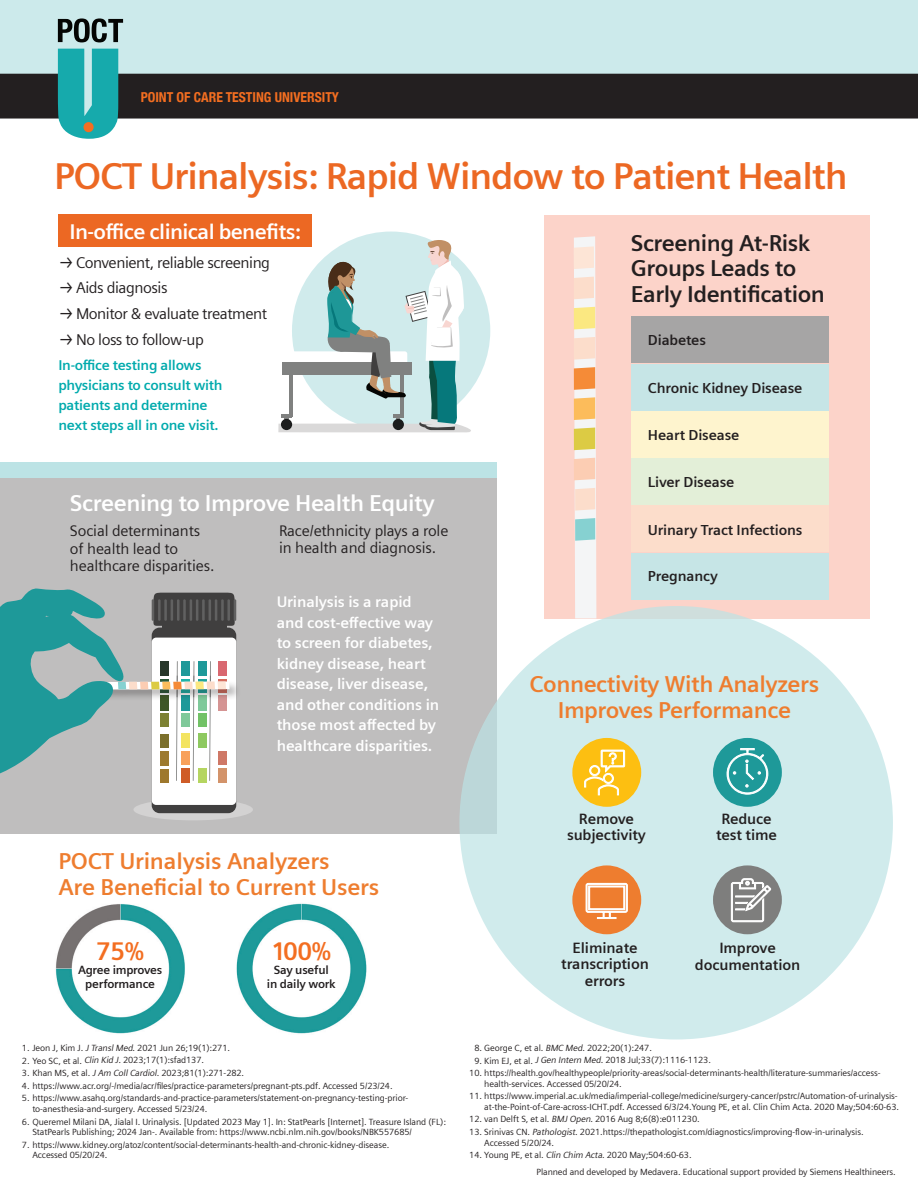
<style>
.page{position:relative;width:918px;height:1188px;background:#fff}
.page>*{position:absolute;margin:0;border:0;box-sizing:border-box;transform-origin:0 0}
.t1{font:700 37.5px "Siemens Sans";letter-spacing:-.03em;color:#ec6823}
.t2{font:700 25.65px "Siemens Sans";color:#f36e21}
.t3{font:700 23.1px/25.7px "Siemens Sans";letter-spacing:-.015em;color:#ee7d2f}
.t4{font:700 23.1px/25.7px "Siemens Sans";letter-spacing:-.02em;color:#231f20}
.t5{font:700 23.1px "Siemens Sans";letter-spacing:-.02em;color:#fff}
.t6{font:700 21.3px "Siemens Sans";letter-spacing:-.03em;color:#fff}
.t7{font:15.6px "Siemens Sans";letter-spacing:-.03em;color:#231f20}
.t8{font:700 15.45px/20.5px "Siemens Sans";letter-spacing:-.01em;color:#fff}
.t9{font:15.45px/18px "Siemens Sans";letter-spacing:-.01em;color:#231f20}
.t10{font:700 15px/16.5px "Siemens Sans";letter-spacing:-.01em;color:#231f20;text-align:center}
.t11{font:700 14.55px "Siemens Sans";letter-spacing:-.01em;color:#231f20}
.t12{font:700 14.25px/20px "Siemens Sans";letter-spacing:-.02em;color:#00aaad}
.t13{font:700 condensed 13.65px "Helvetica Neue";color:#f36e21}
.t14{font:700 12px/14.4px "Siemens Sans";letter-spacing:-.02em;color:#231f20;text-align:center}
.t15{font:9px/10.5px "Siemens Sans";letter-spacing:-.01em;color:#231f20}
.s1{font-style:italic}
</style>
<div class="page">
<div style="left:0;top:0;width:918px;height:117px;background:#cceaeb"></div>
<svg style="left:0;top:49px;width:918px;height:90px"></svg>
<div style="left:83px;top:122px;width:11px;height:10px;background:#f36e21;border-radius:50%"></div>
<svg style="left:58px;top:18px;width:65px;height:24px"></svg>
<div style="left:0;top:462px;width:497px;height:372px;background:#bfbebe"></div>
<div style="left:133px;top:799px;width:120px;height:21px;background:#d3d2d2;border-radius:50%"></div>
<div style="left:152px;top:628px;width:84px;height:185px;background:#403f3f;border-radius:8px"></div>
<div style="left:152px;top:638px;width:84px;height:167px;background:#fff;border-radius:5px"></div>
<div style="left:93px;top:680px;width:148px;height:22px;background:#231f20;opacity:.33"></div>
<svg style="left:0;top:588px;width:236px;height:195px"></svg>
<div style="left:0;top:462px;width:497px;height:15px;background:#bce3e5"></div>
<img style="left:55px;top:904px;width:130px;height:130px">
<img style="left:236px;top:903px;width:131px;height:131px">
<div style="left:544px;top:215px;width:325px;height:403px;background:#fcd3c9"></div>
<svg style="left:574px;top:236px;width:22px;height:382px"></svg>
<div style="left:631px;top:316px;width:197px;height:47px;background:#a6a5a5"></div>
<div style="left:631px;top:364px;width:197px;height:46px;background:#c6e5e6"></div>
<div style="left:631px;top:411px;width:197px;height:47px;background:#fef4ce"></div>
<div style="left:631px;top:458px;width:197px;height:47px;background:#e3efd8"></div>
<div style="left:631px;top:506px;width:197px;height:46px;background:#fcddcb"></div>
<div style="left:631px;top:553px;width:197px;height:46px;background:#c6e5e6"></div>
<div style="left:459px;top:606px;width:434px;height:434px;background:#d0ebec;border-radius:50%"></div>
<div style="left:572px;top:738px;width:69px;height:69px;background:#fdbf11;border-radius:50%"></div>
<svg style="left:584px;top:750px;width:41px;height:45px"></svg>
<div style="left:713px;top:738px;width:69px;height:69px;background:#1e9999;border-radius:50%"></div>
<svg style="left:727px;top:748px;width:41px;height:47px"></svg>
<div style="left:572px;top:865px;width:69px;height:69px;background:#ee7d2f;border-radius:50%"></div>
<svg style="left:586px;top:883px;width:42px;height:36px"></svg>
<div style="left:713px;top:865px;width:69px;height:69px;background:#7e7e7d;border-radius:50%"></div>
<svg style="left:731px;top:878px;width:40px;height:44px"></svg>
<div style="left:58px;top:215px;width:254px;height:32px;background:#ec6823"></div>
<div style="left:292px;top:232px;width:198px;height:198px;background:#d0ebec;border-radius:50%"></div>
<svg style="left:278px;top:240px;width:194px;height:193px"></svg>
<h3 class="t13" style="left:141px;top:86px;width:200px">POINT OF CARE TESTING UNIVERSITY</h3>
<h1 class="t1" style="left:54px;top:148px;width:795px">POCT Urinalysis: Rapid Window to Patient Health</h1>
<h3 class="t6" style="left:69px;top:215px;width:233px">In-office clinical benefits:</h3>
<h3 class="t7" style="left:58px;top:250px;width:213px">→ Convenient, reliable screening</h3>
<h3 class="t7" style="left:58px;top:276px;width:111px">→ Aids diagnosis</h3>
<h3 class="t7" style="left:58px;top:302px;width:210px">→ Monitor &amp; evaluate treatment</h3>
<h3 class="t7" style="left:58px;top:327px;width:147px">→ No loss to follow-up</h3>
<h3 class="t12" style="left:58px;top:355px;width:166px">In-office testing allows physicians to consult with patients and determine next steps all in one visit.</h3>
<h3 class="t5" style="left:70px;top:485px;width:366px">Screening to Improve Health Equity</h3>
<h3 class="t9" style="left:70px;top:520px;width:146px">Social determinants of health lead to healthcare disparities.</h3>
<h3 class="t8" style="left:277px;top:591px;width:164px">Urinalysis is a rapid and cost-effective way to screen for diabetes, kidney disease, heart disease, liver disease, and other conditions in those most affected by healthcare disparities.</h3>
<h3 class="t9" style="left:279px;top:520px;width:171px">Race/ethnicity plays a role in health and diagnosis.</h3>
<h3 class="t4" style="left:631px;top:229px;width:196px">Screening At-Risk<br>Groups Leads to<br>Early Identification</h3>
<h3 class="t11" style="left:648px;top:329px;width:60px">Diabetes</h3>
<h3 class="t11" style="left:648px;top:377px;width:156px">Chronic Kidney Disease</h3>
<h3 class="t11" style="left:648px;top:424px;width:93px">Heart Disease</h3>
<h3 class="t11" style="left:648px;top:470px;width:88px">Liver Disease</h3>
<h3 class="t11" style="left:648px;top:519px;width:156px">Urinary Tract Infections</h3>
<h3 class="t11" style="left:648px;top:565px;width:72px">Pregnancy</h3>
<h3 class="t3" style="left:530px;top:670px;width:291px;text-align:center">Connectivity With Analyzers<br>Improves Performance</h3>
<h3 class="t3" style="left:58px;top:847px;width:323px">POCT Urinalysis Analyzers<br>Are Beneficial to Current Users</h3>
<h2 class="t2" style="left:96px;top:931px;width:49px">75%</h2>
<h3 class="t14" style="left:78px;top:962px;width:86px">Agree improves performance</h3>
<h2 class="t2" style="left:272px;top:931px;width:61px">100%</h2>
<h3 class="t14" style="left:267px;top:962px;width:70px">Say useful<br>in daily work</h3>
<p class="t15" style="left:22px;top:1042px;width:210px">1. Jeon J, Kim J. <span class="s1">JTranslMed</span>. 2021 Jun 26;19(1):271.</p>
<p class="t15" style="left:22px;top:1055px;width:184px">2. Yeo SC, et al. <span class="s1">Clin Kid J.</span>2023;17(1):sfad137.</p>
<p class="t15" style="left:22px;top:1067px;width:224px">3. Khan MS, et al. <span class="s1">JAm CollCardiol</span>. 2023;81(1):271-282.</p>
<p class="t15" style="left:22px;top:1080px;width:372px">4. https://www.acr.org/-/media/acr/files/practice-parameters/pregnant-pts.pdf. Accessed 5/23/24.</p>
<p class="t15" style="left:32px;top:1093px;width:377px;text-indent:-10px">5. https://www.asahq.org/standards-and-practice-parameters/statement-on-pregnancy-testing-prior&shy;to-anesthesia-and-surgery. Accessed 5/23/24.</p>
<p class="t15" style="left:32px;top:1116px;width:415px;text-indent:-10px">6. Queremel Milani DA, Jialal I. Urinalysis. [Updated 2023 May 1]. In: StatPearls [Internet]. Treasure Island (FL):<br>StatPearls Publishing; 2024 Jan-. Available from: https://www.ncbi.nlm.nih.gov/books/NBK557685/</p>
<p class="t15" style="left:32px;top:1139px;width:358px;text-indent:-10px">7. https://www.kidney.org/atoz/content/social-determinants-health-and-chronic-kidney-disease.<br>Accessed 05/20/24.</p>
<h3 class="t10" style="left:567px;top:809px;width:80px">Remove subjectivity</h3>
<h3 class="t10" style="left:716px;top:809px;width:62px">Reduce test time</h3>
<h3 class="t10" style="left:561px;top:939px;width:89px">Eliminate transcription errors</h3>
<h3 class="t10" style="left:695px;top:939px;width:107px">Improve documentation</h3>
<p class="t15" style="left:474px;top:1042px;width:179px">8. George C, et al. <span class="s1">BMC Med</span>. 2022;20(1):247.</p>
<p class="t15" style="left:474px;top:1055px;width:238px">9. Kim EJ, et al. <span class="s1">JGen Intern Med</span>. 2018 Jul;33(7):1116-1123.</p>
<p class="t15" style="left:484px;top:1067px;width:398px;text-indent:-15px">10. https://health.gov/healthypeople/priority-areas/social-determinants-health/literature-summaries/access&shy;health-services. Accessed 05/20/24.</p>
<p class="t15" style="left:469px;top:1090px;width:431px;text-align:right">11. https://www.imperial.ac.uk/media/imperial-college/medicine/surgery-cancer/pstrc/Automation-of-urinalysis&shy;at-the-Point-of-Care-across-ICHT.pdf. Accessed 6/3/24.Young PE, et al. Clin Chim Acta. 2020 May;504:60-63.</p>
<p class="t15" style="left:469px;top:1114px;width:232px">12. van Delft S, et al. <span class="s1">BMJOpen</span>. 2016 Aug 8;6(8):e011230.</p>
<p class="t15" style="left:484px;top:1126px;width:381px;text-indent:-15px">13. Srinivas CN. <span class="s1">Pathologist</span>. 2021.https://thepathologist.com/diagnostics/improving-flow-in-urinalysis.<br>Accessed 5/20/24.</p>
<p class="t15" style="left:537px;top:1146px;width:361px;line-height:17.1px;text-indent:-67px">14. Young PE, et al. <span class="s1">Clin Chim Acta</span>. 2020 May;504:60-63.<br>Planned and developed by Medavera. Educational support provided by Siemens Healthineers.</p>
</div>
